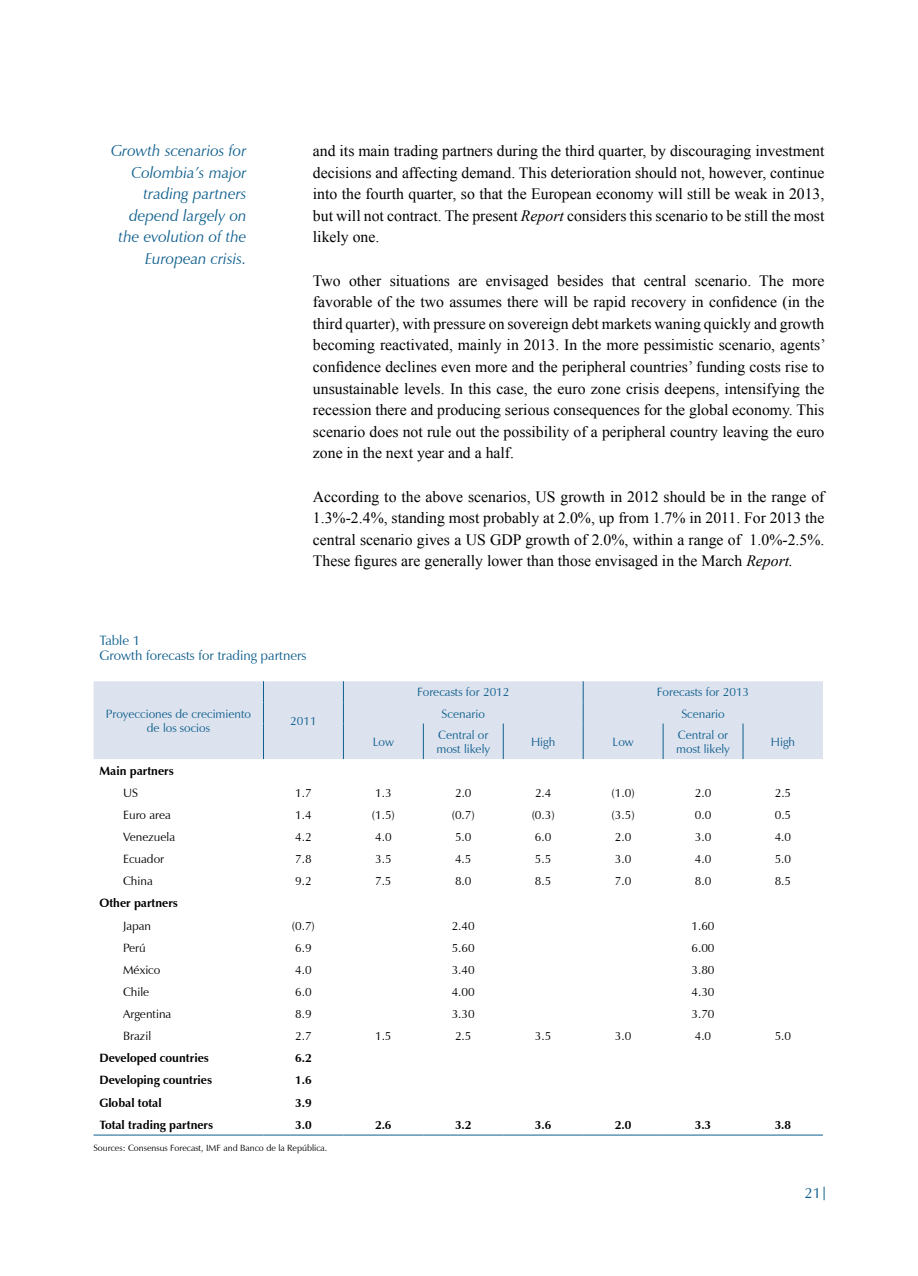
<style>
.page{position:relative;width:918px;height:1276px;background:#fff}
.page>*{position:absolute;margin:0;border:0;box-sizing:border-box;transform-origin:0 0}
.t1{font:15.75px/21.6px "Times New Roman";color:#000;text-align:justify}
.t2{font:italic 15.75px/21.6px "Zapf Humanist 601 BT";color:#0f5f8e;text-align:right}
.t3{font:15px "Zapf Humanist 601 BT";color:#0f5f8e}
.t4{font:13.5px/15px "Zapf Humanist 601 BT";color:#0f5f8e}
.t5{font:12px "Zapf Humanist 601 BT";color:#000}
.t6{font:12px/14.4px "Zapf Humanist 601 BT";color:#0f5f8e}
.t7{font:700 12px "Zapf Humanist 601 BT";color:#000}
.t8{font:9px "Zapf Humanist 601 BT";color:#000}
.s1{font-style:italic}
</style>
<div class="page">
<svg style="left:824px;top:1186px;width:1px;height:14px"></svg>
<div style="left:94px;top:681px;width:729px;height:78px;background:#dde3ee"></div>
<svg style="left:94px;top:1134px;width:23px;height:1px"></svg>
<hr style="left:117px;top:1134px;width:147px;height:1px;background:#0f5f8e">
<hr style="left:264px;top:1134px;width:79px;height:1px;background:#0f5f8e">
<hr style="left:343px;top:1134px;width:80px;height:1px;background:#0f5f8e">
<hr style="left:423px;top:1134px;width:80px;height:1px;background:#0f5f8e">
<hr style="left:503px;top:1134px;width:80px;height:1px;background:#0f5f8e">
<hr style="left:583px;top:1134px;width:80px;height:1px;background:#0f5f8e">
<hr style="left:663px;top:1134px;width:80px;height:1px;background:#0f5f8e">
<hr style="left:743px;top:1134px;width:80px;height:1px;background:#0f5f8e">
<svg style="left:263px;top:681px;width:1px;height:42px"></svg>
<hr style="left:263px;top:723px;width:1px;height:36px;background:#0f5f8e">
<svg style="left:343px;top:681px;width:1px;height:42px"></svg>
<svg style="left:583px;top:681px;width:1px;height:42px"></svg>
<hr style="left:343px;top:723px;width:1px;height:36px;background:#0f5f8e">
<hr style="left:423px;top:723px;width:1px;height:36px;background:#0f5f8e">
<hr style="left:503px;top:723px;width:1px;height:36px;background:#0f5f8e">
<hr style="left:583px;top:723px;width:1px;height:36px;background:#0f5f8e">
<hr style="left:663px;top:723px;width:1px;height:36px;background:#0f5f8e">
<hr style="left:743px;top:723px;width:1px;height:36px;background:#0f5f8e">
<p class="t2" style="left:111px;top:140px;width:137px">Growth scenarios for<br>Colombia’s major trading partners depend largely on the evolution of the<br>European crisis.</p>
<p class="t1" style="left:313px;top:140px;width:513px">and its main trading partners during the third quarter, by discouraging investment decisions and affecting demand. This deterioration should not, however, continue into the fourth quarter, so that the European economy will still be weak in 2013, but will not contract. The present <span class="s1">Report</span> considers this scenario to be still the most likely one.</p>
<p class="t1" style="left:313px;top:269px;width:514px">Two other situations are envisaged besides that central scenario. The more favorable of the two assumes there will be rapid recovery in confidence (in the third quarter), with pressure on sovereign debt markets waning quickly and growth becoming reactivated, mainly in 2013. In the more pessimistic scenario, agents’ confidence declines even more and the peripheral countries’ funding costs rise to unsustainable levels. In this case, the euro zone crisis deepens, intensifying the recession there and producing serious consequences for the global economy. This scenario does not rule out the possibility of a peripheral country leaving the euro zone in the next year and a half.</p>
<p class="t1" style="left:313px;top:485px;width:513px">According to the above scenarios, US growth in 2012 should be in the range of 1.3%-2.4%, standing most probably at 2.0%, up from 1.7% in 2011. For 2013 the central scenario gives a US GDP growth of 2.0%, within a range of 1.0%-2.5%.<br>These figures are generally lower than those envisaged in the March <span class="s1">Report.</span></p>
<p class="t4" style="left:100px;top:633px;width:208px">Table 1<br>Growth forecasts for trading partners</p>
<p class="t6" style="left:106px;top:706px;width:147px;text-align:center">Proyecciones de crecimiento de los socios</p>
<p class="t6" style="left:290px;top:713px;width:28px">2011</p>
<p class="t6" style="left:417px;top:685px;width:94px">Forecasts for 2012</p>
<p class="t6" style="left:657px;top:685px;width:94px">Forecasts for 2013</p>
<p class="t6" style="left:442px;top:706px;width:45px">Scenario</p>
<p class="t6" style="left:681px;top:706px;width:45px">Scenario</p>
<p class="t6" style="left:373px;top:734px;width:23px">Low</p>
<p class="t6" style="left:437px;top:727px;width:55px">Central or most likely</p>
<p class="t6" style="left:531px;top:734px;width:26px">High</p>
<p class="t6" style="left:612px;top:734px;width:23px">Low</p>
<p class="t6" style="left:676px;top:727px;width:55px">Central or most likely</p>
<p class="t6" style="left:771px;top:734px;width:26px">High</p>
<p class="t7" style="left:100px;top:763px;width:76px">Main partners</p>
<p class="t5" style="left:123px;top:785px;width:16px">US</p>
<p class="t5" style="left:295px;top:785px;width:18px">1.7</p>
<p class="t5" style="left:375px;top:785px;width:18px">1.3</p>
<p class="t5" style="left:455px;top:785px;width:18px">2.0</p>
<p class="t5" style="left:535px;top:785px;width:18px">2.4</p>
<p class="t5" style="left:612px;top:785px;width:25px">(1.0)</p>
<p class="t5" style="left:695px;top:785px;width:18px">2.0</p>
<p class="t5" style="left:775px;top:785px;width:18px">2.5</p>
<p class="t5" style="left:123px;top:807px;width:49px">Euro area</p>
<p class="t5" style="left:295px;top:807px;width:18px">1.4</p>
<p class="t5" style="left:372px;top:807px;width:25px">(1.5)</p>
<p class="t5" style="left:452px;top:807px;width:25px">(0.7)</p>
<p class="t5" style="left:532px;top:807px;width:25px">(0.3)</p>
<p class="t5" style="left:612px;top:807px;width:25px">(3.5)</p>
<p class="t5" style="left:695px;top:807px;width:18px">0.0</p>
<p class="t5" style="left:775px;top:807px;width:18px">0.5</p>
<p class="t5" style="left:123px;top:829px;width:53px">Venezuela</p>
<p class="t5" style="left:295px;top:829px;width:18px">4.2</p>
<p class="t5" style="left:375px;top:829px;width:18px">4.0</p>
<p class="t5" style="left:455px;top:829px;width:18px">5.0</p>
<p class="t5" style="left:535px;top:829px;width:18px">6.0</p>
<p class="t5" style="left:615px;top:829px;width:18px">2.0</p>
<p class="t5" style="left:695px;top:829px;width:18px">3.0</p>
<p class="t5" style="left:775px;top:829px;width:18px">4.0</p>
<p class="t5" style="left:123px;top:851px;width:43px">Ecuador</p>
<p class="t5" style="left:295px;top:851px;width:18px">7.8</p>
<p class="t5" style="left:375px;top:851px;width:18px">3.5</p>
<p class="t5" style="left:455px;top:851px;width:18px">4.5</p>
<p class="t5" style="left:535px;top:851px;width:18px">5.5</p>
<p class="t5" style="left:615px;top:851px;width:18px">3.0</p>
<p class="t5" style="left:695px;top:851px;width:18px">4.0</p>
<p class="t5" style="left:775px;top:851px;width:18px">5.0</p>
<p class="t5" style="left:123px;top:873px;width:31px">China</p>
<p class="t5" style="left:295px;top:873px;width:18px">9.2</p>
<p class="t5" style="left:375px;top:873px;width:18px">7.5</p>
<p class="t5" style="left:455px;top:873px;width:18px">8.0</p>
<p class="t5" style="left:535px;top:873px;width:18px">8.5</p>
<p class="t5" style="left:615px;top:873px;width:18px">7.0</p>
<p class="t5" style="left:695px;top:873px;width:18px">8.0</p>
<p class="t5" style="left:775px;top:873px;width:18px">8.5</p>
<p class="t7" style="left:99px;top:896px;width:80px">Other partners</p>
<p class="t5" style="left:123px;top:918px;width:30px">Japan</p>
<p class="t5" style="left:292px;top:918px;width:25px">(0.7)</p>
<p class="t5" style="left:452px;top:918px;width:25px">2.40</p>
<p class="t5" style="left:691px;top:918px;width:25px">1.60</p>
<p class="t5" style="left:123px;top:940px;width:24px">Perú</p>
<p class="t5" style="left:295px;top:940px;width:18px">6.9</p>
<p class="t5" style="left:452px;top:940px;width:25px">5.60</p>
<p class="t5" style="left:691px;top:940px;width:25px">6.00</p>
<p class="t5" style="left:123px;top:962px;width:39px">México</p>
<p class="t5" style="left:295px;top:962px;width:18px">4.0</p>
<p class="t5" style="left:452px;top:962px;width:25px">3.40</p>
<p class="t5" style="left:691px;top:962px;width:25px">3.80</p>
<p class="t5" style="left:123px;top:984px;width:28px">Chile</p>
<p class="t5" style="left:295px;top:984px;width:18px">6.0</p>
<p class="t5" style="left:452px;top:984px;width:25px">4.00</p>
<p class="t5" style="left:691px;top:984px;width:25px">4.30</p>
<p class="t5" style="left:123px;top:1006px;width:50px">Argentina</p>
<p class="t5" style="left:295px;top:1006px;width:18px">8.9</p>
<p class="t5" style="left:452px;top:1006px;width:25px">3.30</p>
<p class="t5" style="left:691px;top:1006px;width:25px">3.70</p>
<p class="t5" style="left:123px;top:1028px;width:30px">Brazil</p>
<p class="t5" style="left:295px;top:1028px;width:18px">2.7</p>
<p class="t5" style="left:375px;top:1028px;width:18px">1.5</p>
<p class="t5" style="left:455px;top:1028px;width:18px">2.5</p>
<p class="t5" style="left:535px;top:1028px;width:18px">3.5</p>
<p class="t5" style="left:615px;top:1028px;width:18px">3.0</p>
<p class="t5" style="left:695px;top:1028px;width:18px">4.0</p>
<p class="t5" style="left:775px;top:1028px;width:18px">5.0</p>
<p class="t7" style="left:99px;top:1050px;width:111px">Developed countries</p>
<p class="t7" style="left:295px;top:1050px;width:18px">6.2</p>
<p class="t7" style="left:99px;top:1073px;width:114px">Developing countries</p>
<p class="t7" style="left:295px;top:1073px;width:18px">1.6</p>
<p class="t7" style="left:99px;top:1095px;width:64px">Global total</p>
<p class="t7" style="left:295px;top:1095px;width:18px">3.9</p>
<p class="t7" style="left:99px;top:1117px;width:116px">Total trading partners</p>
<p class="t7" style="left:295px;top:1117px;width:18px">3.0</p>
<p class="t7" style="left:375px;top:1117px;width:18px">2.6</p>
<p class="t7" style="left:455px;top:1117px;width:18px">3.2</p>
<p class="t7" style="left:535px;top:1117px;width:18px">3.6</p>
<p class="t7" style="left:615px;top:1117px;width:18px">2.0</p>
<p class="t7" style="left:695px;top:1117px;width:18px">3.3</p>
<p class="t7" style="left:775px;top:1117px;width:18px">3.8</p>
<p class="t8" style="left:94px;top:1142px;width:235px">Sources: Consensus Forecast, IMF and Banco de la República.</p>
<p class="t3" style="left:805px;top:1184px;width:18px">21</p>
</div>
